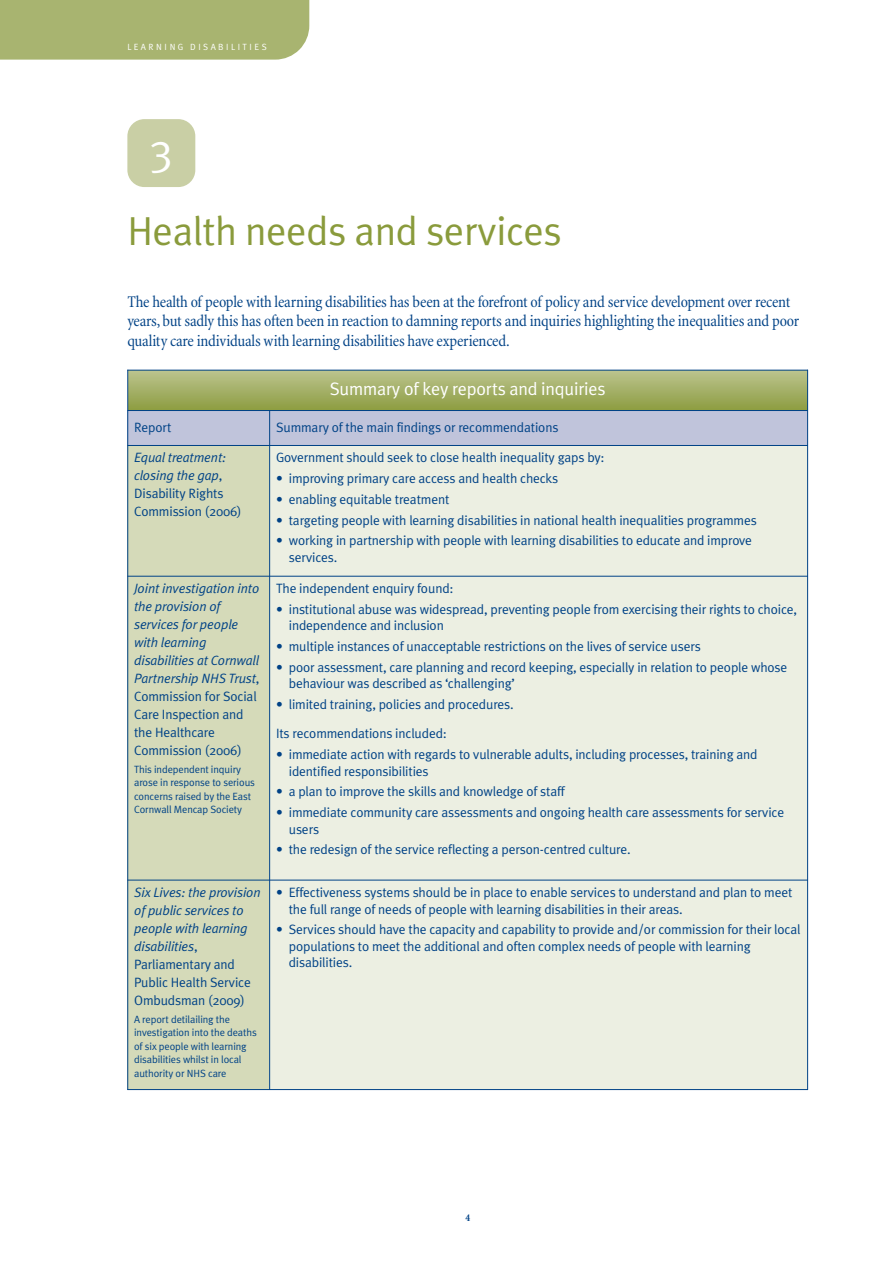
<style>
.page{position:relative;width:893px;height:1263px;background:#fff}
.page>*{position:absolute;margin:0;border:0;box-sizing:border-box;transform-origin:0 0}
.t1{font:45px "Meta Plus Normal";color:#fff}
.t2{font:40.5px "Meta Plus Normal";letter-spacing:-.01em;color:#8a9b3c}
.t3{font:18px "Meta Plus Normal";letter-spacing:-.01em;color:#fff}
.t4{font:condensed 16.5px/19.5px "Minion";letter-spacing:-.01em;color:#004286}
.t5{font:13.5px/16.5px "Meta Plus Normal";letter-spacing:-.01em;color:#004286}
.t6{font:italic 13.5px/18px "Meta Plus Normal";letter-spacing:-.01em;color:#004286}
.t7{font:10.5px/13.5px "Meta Plus Normal";letter-spacing:-.01em;color:#004286}
.t8{font:700 condensed 10.5px "Minion";color:#004286}
.t9{font:9px "Meta Plus Normal";letter-spacing:.275em;color:#fff}
.s1{font-style:italic}
.s2{font-style:normal}
</style>
<div class="page">
<div style="left:0;top:0;width:309px;height:60px;background:#a8b470"></div>
<div style="left:127px;top:119px;width:68px;height:68px;background:#c9cfa5;border-radius:17px"></div>
<div style="left:128px;top:371px;width:679px;height:39px;background:linear-gradient(to bottom,#bbc38d,#8e9d42)"></div>
<div style="left:127px;top:411px;width:143px;height:34px;background:#c0c4db"></div>
<div style="left:270px;top:411px;width:538px;height:34px;background:#c0c4db"></div>
<div style="left:127px;top:445px;width:143px;height:131px;background:#d5dab9"></div>
<div style="left:270px;top:445px;width:538px;height:131px;background:#ecefe2"></div>
<div style="left:127px;top:576px;width:143px;height:304px;background:#d5dab9"></div>
<div style="left:270px;top:576px;width:538px;height:304px;background:#ecefe2"></div>
<div style="left:127px;top:880px;width:143px;height:210px;background:#d5dab9"></div>
<div style="left:270px;top:880px;width:538px;height:210px;background:#ecefe2"></div>
<hr style="left:127px;top:370px;width:1px;height:720px;background:#004286">
<hr style="left:269px;top:410px;width:1px;height:680px;background:#004286">
<hr style="left:807px;top:370px;width:1px;height:720px;background:#004286">
<hr style="left:127px;top:370px;width:681px;height:1px;background:#004286">
<hr style="left:127px;top:410px;width:681px;height:1px;background:#004286">
<hr style="left:127px;top:445px;width:681px;height:1px;background:#004286">
<hr style="left:127px;top:576px;width:681px;height:1px;background:#004286">
<hr style="left:127px;top:880px;width:681px;height:1px;background:#004286">
<hr style="left:127px;top:1089px;width:681px;height:1px;background:#004286">
<p class="t9" style="left:127px;top:43px;width:141px">LEARNING DISABILITIES</p>
<h1 class="t1" style="left:149px;top:132px;width:26px">3</h1>
<h2 class="t2" style="left:127px;top:215px;width:436px">Health needs and services</h2>
<p class="t4" style="left:127px;top:293px;width:673px">The health of people with learning disabilities has been at the forefront of policy and service development over recent years, but sadly this has often been in reaction to damning reports and inquiries highlighting the inequalities and poor quality care individuals with learning disabilities have experienced.</p>
<h3 class="t3" style="left:330px;top:382px;width:277px">Summary of key reports and inquiries</h3>
<p class="t5" style="left:134px;top:420px;width:39px">Report</p>
<p class="t5" style="left:276px;top:420px;width:284px">Summary of the main findings or recommendations</p>
<p class="t5" style="left:134px;top:450px;width:109px;line-height:18px"><span class="s1">Equal treatment: closing the gap</span>,<br>Disability Rights<br>Commission (2006)</p>
<p class="t5" style="left:276px;top:451px;width:330px">Government should seek to close health inequality gaps by:</p>
<p class="t5" style="left:276px;top:471px;width:284px">• improving primary care access and health checks</p>
<p class="t5" style="left:276px;top:492px;width:175px">• enabling equitable treatment</p>
<p class="t5" style="left:276px;top:513px;width:482px">• targeting people with learning disabilities in national health inequalities programmes</p>
<p class="t5" style="left:289px;top:534px;width:465px;text-indent:-13px">• working in partnership with people with learning disabilities to educate and improve services.</p>
<p class="t6" style="left:134px;top:581px;width:127px">Joint investigation into the provision of services for people with learning disabilities at Cornwall<br>Partnership NHS Trust<span class="s2">,<br>Commission for Social<br>Care Inspection and the Healthcare<br>Commission (2006)</span></p>
<p class="t7" style="left:134px;top:763px;width:122px">This independent inquiry arose in response to serious concerns raised by the East<br>Cornwall Mencap Society</p>
<p class="t6" style="left:134px;top:885px;width:128px">Six Lives: the provision of public services to people with learning disabilities<span class="s2">,<br>Parliamentary and<br>Public Health Service<br>Ombudsman (2009)</span></p>
<p class="t7" style="left:134px;top:1013px;width:124px">A report detilailing the investigation into the deaths of six people with learning disabilities whilst in local authority or NHS care</p>
<p class="t5" style="left:276px;top:581px;width:179px">The independent enquiry found:</p>
<p class="t5" style="left:289px;top:602px;width:510px;text-indent:-13px">• institutional abuse was widespread, preventing people from exercising their rights to choice, independence and inclusion</p>
<p class="t5" style="left:276px;top:639px;width:426px">• multiple instances of unacceptable restrictions on the lives of service users</p>
<p class="t5" style="left:289px;top:660px;width:500px;text-indent:-13px">• poor assessment, care planning and record keeping, especially in relation to people whose behaviour was described as ‘challenging’</p>
<p class="t5" style="left:276px;top:691px;width:239px;line-height:29.2px">• limited training, policies and procedures.<br>Its recommendations included:</p>
<p class="t5" style="left:289px;top:747px;width:470px;text-indent:-13px">• immediate action with regards to vulnerable adults, including processes, training and identified responsibilities</p>
<p class="t5" style="left:276px;top:785px;width:290px">• a plan to improve the skills and knowledge of staff</p>
<p class="t5" style="left:289px;top:805px;width:497px;text-indent:-13px">• immediate community care assessments and ongoing health care assessments for service users</p>
<p class="t5" style="left:276px;top:843px;width:356px">• the redesign of the service reflecting a person-centred culture.</p>
<p class="t5" style="left:289px;top:885px;width:505px;text-indent:-13px">• Effectiveness systems should be in place to enable services to understand and plan to meet the full range of needs of people with learning disabilities in their areas.</p>
<p class="t5" style="left:289px;top:922px;width:513px;text-indent:-13px">• Services should have the capacity and capability to provide and/or commission for their local populations to meet the additional and often complex needs of people with learning disabilities.</p>
<p class="t8" style="left:465px;top:1214px;width:6px">4</p>
</div>
